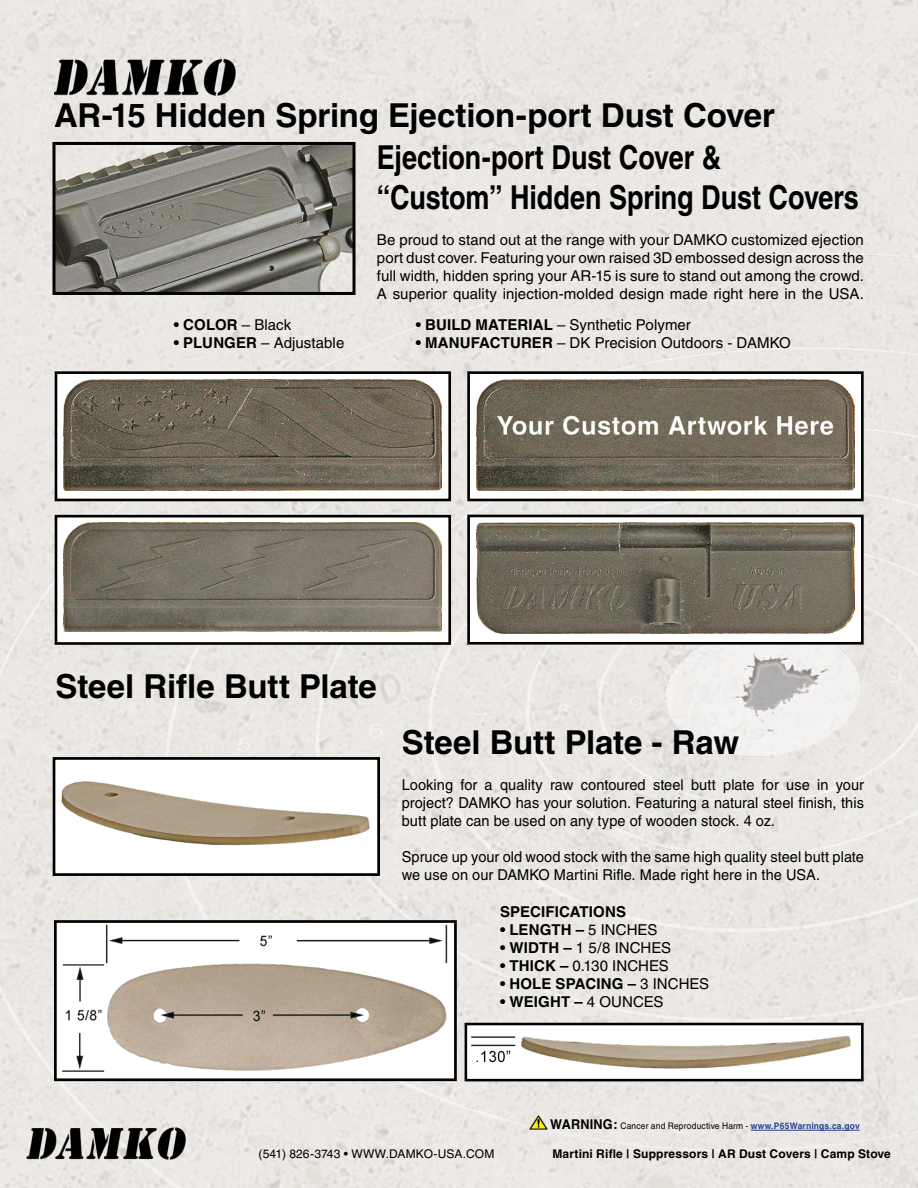
<style>
.page{position:relative;width:918px;height:1188px;background:#fff}
.page>*{position:absolute;margin:0;border:0;box-sizing:border-box;transform-origin:0 0}
.t1{font:700 33px "Helvetica";letter-spacing:-.005em;color:#000}
.t2{font:700 33px/39.6px "Helvetica";letter-spacing:-.005em;color:#000;scale:.82 1}
.t3{font:15px/18px "Helvetica";letter-spacing:.005em;color:#000;text-align:justify}
.t4{font:700 15px "Helvetica";letter-spacing:.01em;color:#000}
.t5{font:700 12px "Helvetica";letter-spacing:.015em;color:#000}
.t6{font:12px "Helvetica";letter-spacing:.01em;color:#000}
.t7{font:9px "Helvetica";letter-spacing:.025em;color:#000;scale:.94 1}
.s1{font-weight:400}
.s2{font-weight:700}
.s3{font-weight:700;font-size:13.5px}
.s4{font-weight:700;color:#25408f}
</style>
<div class="page">
<img style="left:0;top:253px;width:918px;height:935px">
<img style="left:56px;top:146px;width:296px;height:145px">
<div style="left:52px;top:142px;width:304px;height:153px;border:3px solid #000"></div>
<div style="left:56px;top:373px;width:394px;height:127px;background:#fff"></div>
<img style="left:64px;top:379px;width:377px;height:111px">
<div style="left:55px;top:371px;width:396px;height:130px;border:3px solid #000"></div>
<div style="left:56px;top:516px;width:394px;height:127px;background:#fff"></div>
<img style="left:64px;top:523px;width:377px;height:109px">
<div style="left:55px;top:515px;width:396px;height:130px;border:3px solid #000"></div>
<div style="left:469px;top:373px;width:393px;height:127px;background:#fff"></div>
<img style="left:477px;top:379px;width:377px;height:111px">
<div style="left:467px;top:371px;width:397px;height:130px;border:3px solid #000"></div>
<div style="left:469px;top:516px;width:393px;height:127px;background:#fff"></div>
<img style="left:477px;top:523px;width:377px;height:111px">
<div style="left:467px;top:515px;width:397px;height:130px;border:3px solid #000"></div>
<div style="left:54px;top:758px;width:325px;height:117px;background:#fff"></div>
<img style="left:61px;top:781px;width:309px;height:65px">
<div style="left:53px;top:757px;width:327px;height:119px;border:3px solid #000"></div>
<img style="left:469px;top:1027px;width:391px;height:50px">
<div style="left:465px;top:1023px;width:399px;height:58px;border:3px solid #000"></div>
<img style="left:60px;top:924px;width:393px;height:153px">
<div style="left:54px;top:920px;width:403px;height:161px;border:3px solid #000"></div>
<img style="left:530px;top:1116px;width:18px;height:14px">
<hr style="left:751px;top:1130px;width:109px;height:1px;background:#25408f">
<img style="left:54px;top:54px;width:197px;height:42px">
<img style="left:27px;top:1124px;width:173px;height:50px">
<h1 class="t1" style="left:54px;top:95px;width:723px">AR-15 Hidden Spring Ejection-port Dust Cover</h1>
<p class="t4" style="left:174px;top:316px;width:119px">• COLOR <span class="s1">– Black</span></p>
<p class="t3" style="left:174px;top:334px;width:172px"><span class="s2">• PLUNGER</span> – Adjustable</p>
<h1 class="t2" style="left:377px;top:137px;width:589px">Ejection-port Dust Cover &amp;<br>“Custom” Hidden Spring Dust Covers</h1>
<p class="t3" style="left:377px;top:230px;width:489px">Be proud to stand out at the range with your DAMKO customized ejection port dust cover. Featuring your own raised 3D embossed design across the full width, hidden spring your AR-15 is sure to stand out among the crowd.<br>A superior quality injection-molded design made right here in the USA.</p>
<p class="t3" style="left:416px;top:316px;width:277px"><span class="s2">• BUILD MATERIAL</span> – Synthetic Polymer</p>
<p class="t3" style="left:416px;top:334px;width:377px"><span class="s2">• MANUFACTURER</span> – DK Precision Outdoors - DAMKO</p>
<h1 class="t1" style="left:56px;top:667px;width:323px">Steel Rifle Butt Plate</h1>
<h1 class="t1" style="left:402px;top:723px;width:339px">Steel Butt Plate - Raw</h1>
<p class="t3" style="left:402px;top:776px;width:464px">Looking for a quality raw contoured steel butt plate for use in your project? DAMKO has your solution. Featuring a natural steel finish, this butt plate can be used on any type of wooden stock. 4 oz.</p>
<p class="t3" style="left:402px;top:848px;width:464px">Spruce up your old wood stock with the same high quality steel butt plate we use on our DAMKO Martini Rifle. Made right here in the USA.</p>
<p class="t4" style="left:500px;top:902px;width:128px">SPECIFICATIONS</p>
<p class="t4" style="left:500px;top:920px;width:159px">• LENGTH – <span class="s1">5 INCHES</span></p>
<p class="t3" style="left:500px;top:939px;width:173px"><span class="s2">• WIDTH –</span> 1 5/8 INCHES</p>
<p class="t3" style="left:500px;top:957px;width:170px"><span class="s2">• THICK –</span> 0.130 INCHES</p>
<p class="t4" style="left:500px;top:974px;width:211px">• HOLE SPACING – <span class="s1">3 INCHES</span></p>
<p class="t4" style="left:500px;top:992px;width:165px">• WEIGHT – <span class="s1">4 OUNCES</span></p>
<p class="t7" style="left:550px;top:1121px;width:331px"><span class="s3">WARNING:</span> Cancer and Reproductive Harm - <span class="s4">www.P65Warnings.ca.gov</span></p>
<p class="t6" style="left:258px;top:1147px;width:238px">(541) 826-3743 • WWW.DAMKO-USA.COM</p>
<p class="t5" style="left:552px;top:1146px;width:340px">Martini Rifle | Suppressors | AR Dust Covers | Camp Stove</p>
</div>
